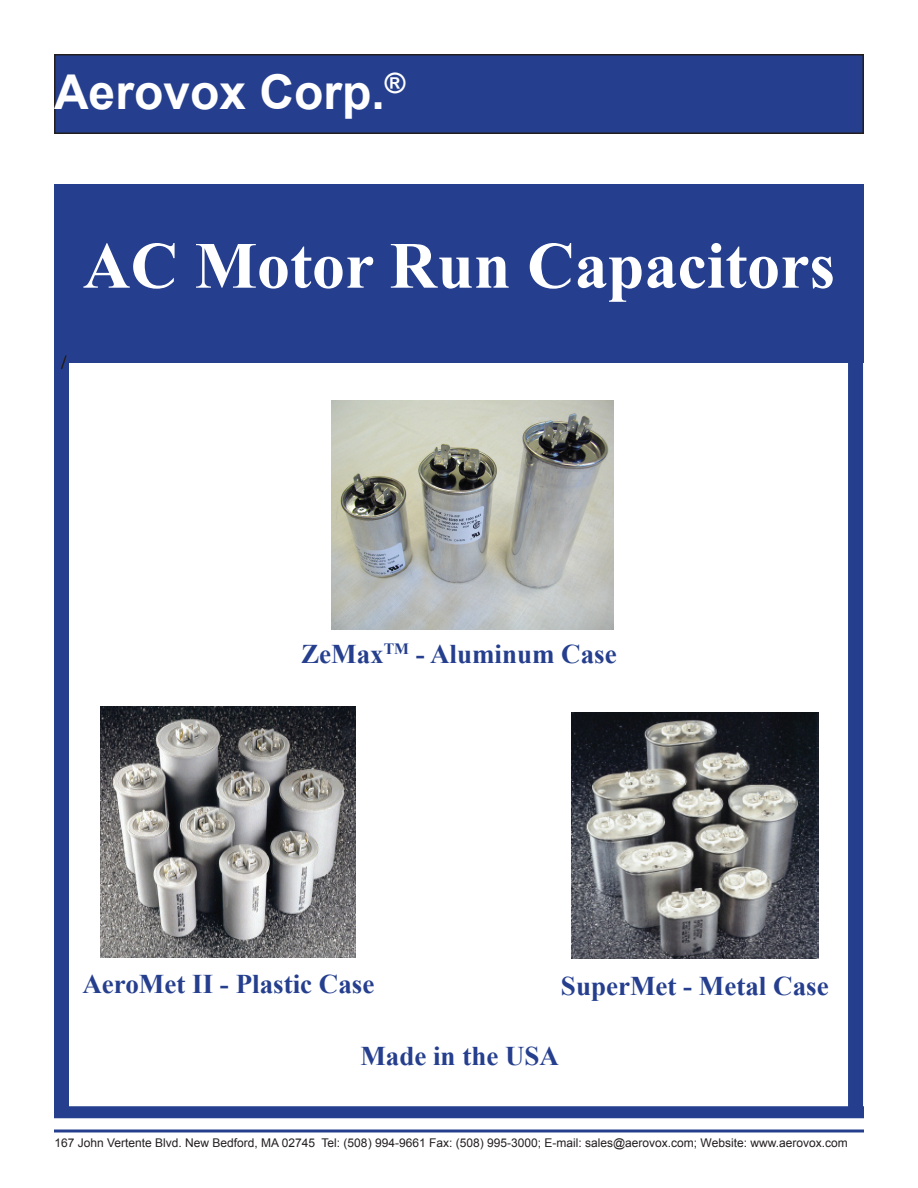
<style>
.page{position:relative;width:918px;height:1188px;background:#fff}
.page>*{position:absolute;margin:0;border:0;box-sizing:border-box;transform-origin:0 0}
.t1{font:700 66px "Times New Roman";color:#fff}
.t2{font:700 48px "Arial";color:#fff}
.t3{font:700 27px "Times New Roman";color:#253f8e}
.t4{font:12px "Arial";color:#231f20}
</style>
<div class="page">
<div style="left:55px;top:55px;width:808px;height:78px;background:#253f8e"></div>
<div style="left:54px;top:54px;width:810px;height:80px;border:2px solid #231f20"></div>
<hr style="left:54px;top:1130px;width:810px;height:2px;background:#253f8e">
<img style="left:100px;top:707px;width:256px;height:251px">
<img style="left:571px;top:712px;width:247px;height:246px">
<div style="left:54px;top:184px;width:810px;height:179px;background:#253f8e"></div>
<img style="left:332px;top:400px;width:282px;height:229px">
<div style="left:54px;top:1106px;width:810px;height:12px;background:#253f8e"></div>
<div style="left:54px;top:360px;width:15px;height:747px;background:#253f8e"></div>
<svg style="left:61px;top:355px;width:6px;height:14px"></svg>
<div style="left:848px;top:362px;width:15px;height:747px;background:#253f8e"></div>
<h2 class="t2" style="left:54px;top:60px;width:353px">Aerovox Corp.<sup>®</sup></h2>
<h1 class="t1" style="left:83px;top:220px;width:754px">AC Motor Run Capacitors</h1>
<h3 class="t3" style="left:301px;top:636px;width:317px">ZeMax<sup>TM</sup> - Aluminum Case</h3>
<h3 class="t3" style="left:82px;top:966px;width:293px">AeroMet II - Plastic Case</h3>
<h3 class="t3" style="left:561px;top:967px;width:269px">SuperMet - Metal Case</h3>
<h3 class="t3" style="left:360px;top:1038px;width:200px">Made in the USA</h3>
<p class="t4" style="left:54px;top:1135px;width:795px">167 John Vertente Blvd. New Bedford, MA 02745 Tel: (508) 994-9661 Fax: (508) 995-3000; E-mail: sales@aerovox.com; Website: www.aerovox.com</p>
</div>
